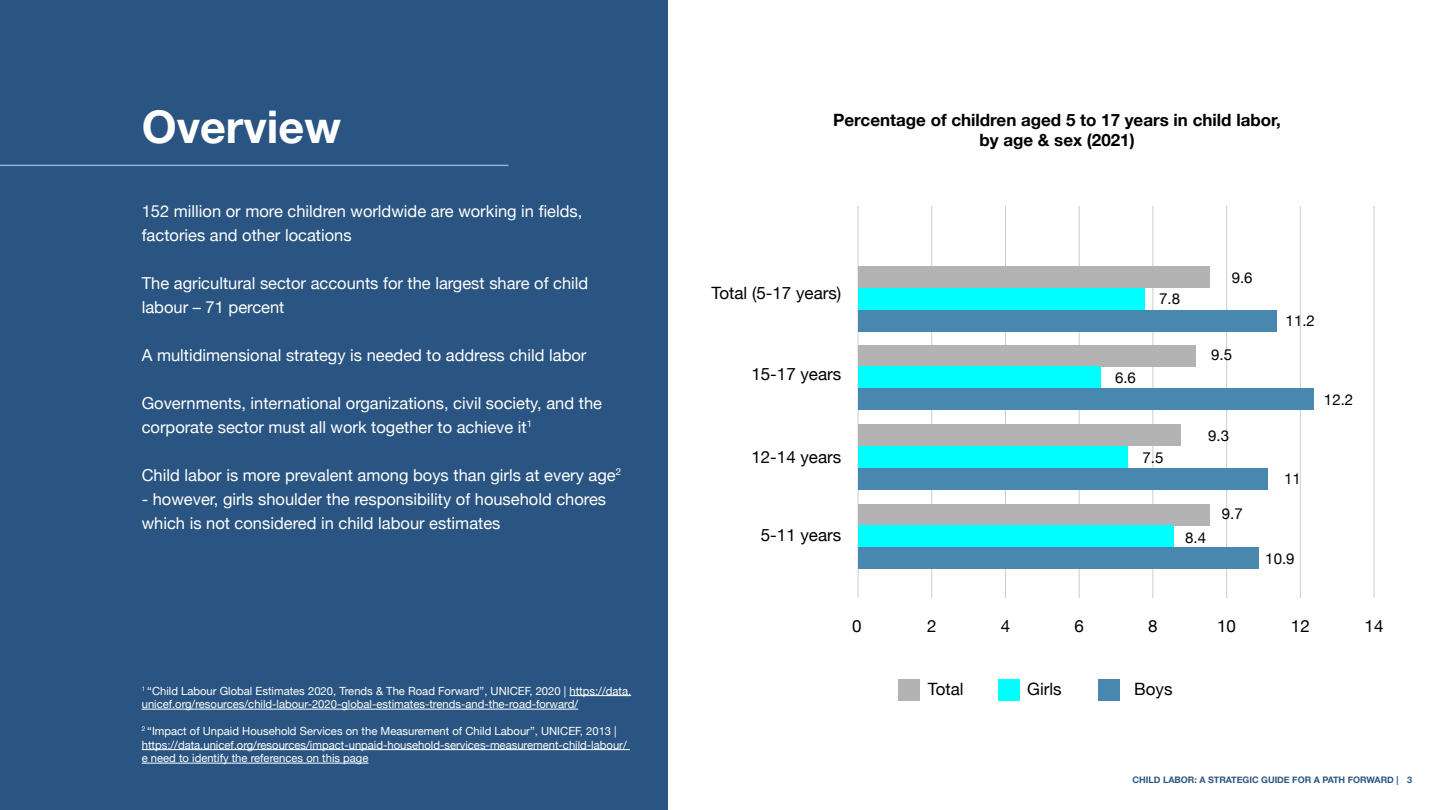
<style>
.page{position:relative;width:1440px;height:810px;background:#fff}
.page>*{position:absolute;margin:0;border:0;box-sizing:border-box;transform-origin:0 0}
.t1{font:700 45px "Helvetica Neue";color:#fff}
.t2{font:16.95px "Helvetica Neue";color:#000}
.t3{font:700 16.95px/20.3px "Helvetica Neue";color:#000;text-align:center}
.t4{font:16.5px/24px "Helvetica Neue";color:#fff}
.t5{font:15.08px "Helvetica Neue";color:#000}
.t6{font:11.25px/13.5px "Helvetica Neue";color:#fff}
.t7{font:700 9px "Helvetica Neue";color:#2a5582}
</style>
<div class="page">
<div style="left:0;top:0;width:668px;height:810px;background:#2a5582"></div>
<hr style="left:0;top:165px;width:508px;height:1px;background:#84b3e3">
<hr style="left:570px;top:695px;width:61px;height:1px;background:#fff">
<hr style="left:142px;top:709px;width:436px;height:1px;background:#fff">
<hr style="left:142px;top:749px;width:488px;height:1px;background:#fff">
<hr style="left:142px;top:763px;width:226px;height:1px;background:#fff">
<hr style="left:858px;top:206px;width:1px;height:392px;background:#ccc">
<hr style="left:931px;top:206px;width:1px;height:392px;background:#ccc">
<hr style="left:1005px;top:206px;width:1px;height:392px;background:#ccc">
<hr style="left:1079px;top:206px;width:1px;height:392px;background:#ccc">
<hr style="left:1152px;top:206px;width:1px;height:392px;background:#ccc">
<hr style="left:1226px;top:206px;width:1px;height:392px;background:#ccc">
<hr style="left:1300px;top:206px;width:1px;height:392px;background:#ccc">
<hr style="left:1374px;top:206px;width:1px;height:392px;background:#ccc">
<div style="left:858px;top:266px;width:351px;height:22px;background:#b3b3b3"></div>
<div style="left:898px;top:679px;width:22px;height:22px;background:#b3b3b3"></div>
<div style="left:998px;top:679px;width:22px;height:22px;background:#0ff"></div>
<div style="left:1098px;top:679px;width:22px;height:22px;background:#4888af"></div>
<div style="left:858px;top:310px;width:419px;height:22px;background:#4888af"></div>
<div style="left:858px;top:345px;width:338px;height:22px;background:#b3b3b3"></div>
<div style="left:858px;top:367px;width:242px;height:21px;background:#0ff"></div>
<div style="left:858px;top:288px;width:286px;height:22px;background:#0ff"></div>
<div style="left:858px;top:388px;width:456px;height:22px;background:#4888af"></div>
<div style="left:858px;top:424px;width:323px;height:22px;background:#b3b3b3"></div>
<div style="left:858px;top:446px;width:270px;height:22px;background:#0ff"></div>
<div style="left:858px;top:468px;width:409px;height:22px;background:#4888af"></div>
<div style="left:858px;top:504px;width:352px;height:22px;background:#b3b3b3"></div>
<div style="left:858px;top:526px;width:316px;height:21px;background:#0ff"></div>
<div style="left:858px;top:547px;width:401px;height:22px;background:#4888af"></div>
<h1 class="t1" style="left:142px;top:92px;width:201px">Overview</h1>
<p class="t4" style="left:142px;top:200px;width:442px">152 million or more children worldwide are working in fields, factories and other locations</p>
<p class="t4" style="left:142px;top:272px;width:448px">The agricultural sector accounts for the largest share of child labour – 71 percent</p>
<p class="t4" style="left:142px;top:344px;width:446px">A multidimensional strategy is needed to address child labor</p>
<p class="t4" style="left:142px;top:392px;width:462px">Governments, international organizations, civil society, and the corporate sector must all work together to achieve it<sup>1</sup></p>
<p class="t4" style="left:142px;top:464px;width:481px">Child labor is more prevalent among boys than girls at every age<sup>2</sup></p>
<p class="t4" style="left:142px;top:488px;width:466px">- however, girls shoulder the responsibility of household chores which is not considered in child labour estimates</p>
<p class="t6" style="left:142px;top:684px;width:491px"><sup>1</sup> “Child Labour Global Estimates 2020, Trends &amp; The Road Forward”, UNICEF, 2020 | https://data. unicef.org/resources/child-labour-2020-global-estimates-trends-and-the-road-forward/</p>
<p class="t6" style="left:142px;top:725px;width:486px"><sup>2</sup> “Impact of Unpaid Household Services on the Measurement of Child Labour”, UNICEF, 2013 | https://data.unicef.org/resources/impact-unpaid-household-services-measurement-child-labour/ e need to identify the references on this page</p>
<p class="t3" style="left:833px;top:110px;width:449px">Percentage of children aged 5 to 17 years in child labor, by age &amp; sex (2021)</p>
<p class="t5" style="left:1232px;top:266px;width:22px">9.6</p>
<p class="t2" style="left:712px;top:280px;width:131px">Total (5-17 years)</p>
<p class="t5" style="left:1159px;top:287px;width:22px">7.8</p>
<p class="t5" style="left:1286px;top:309px;width:31px">11.2</p>
<p class="t5" style="left:1211px;top:344px;width:22px">9.5</p>
<p class="t2" style="left:751px;top:361px;width:91px">15-17 years</p>
<p class="t5" style="left:1115px;top:367px;width:22px">6.6</p>
<p class="t5" style="left:1324px;top:389px;width:31px">12.2</p>
<p class="t5" style="left:1208px;top:425px;width:22px">9.3</p>
<p class="t2" style="left:751px;top:445px;width:91px">12-14 years</p>
<p class="t5" style="left:1142px;top:447px;width:22px">7.5</p>
<p class="t5" style="left:1284px;top:468px;width:18px">11</p>
<p class="t5" style="left:1222px;top:503px;width:22px">9.7</p>
<p class="t2" style="left:761px;top:522px;width:82px">5-11 years</p>
<p class="t5" style="left:1185px;top:527px;width:22px">8.4</p>
<p class="t5" style="left:1265px;top:548px;width:31px">10.9</p>
<p class="t2" style="left:852px;top:614px;width:11px">0</p>
<p class="t2" style="left:927px;top:614px;width:11px">2</p>
<p class="t2" style="left:1001px;top:614px;width:11px">4</p>
<p class="t2" style="left:1074px;top:614px;width:11px">6</p>
<p class="t2" style="left:1148px;top:614px;width:11px">8</p>
<p class="t2" style="left:1217px;top:614px;width:20px">10</p>
<p class="t2" style="left:1291px;top:614px;width:20px">12</p>
<p class="t2" style="left:1365px;top:614px;width:20px">14</p>
<p class="t2" style="left:928px;top:677px;width:37px">Total</p>
<p class="t2" style="left:1027px;top:677px;width:36px">Girls</p>
<p class="t2" style="left:1134px;top:677px;width:40px">Boys</p>
<p class="t7" style="left:1132px;top:773px;width:281px">CHILD LABOR: A STRATEGIC GUIDE FOR A PATH FORWARD | 3</p>
</div>
